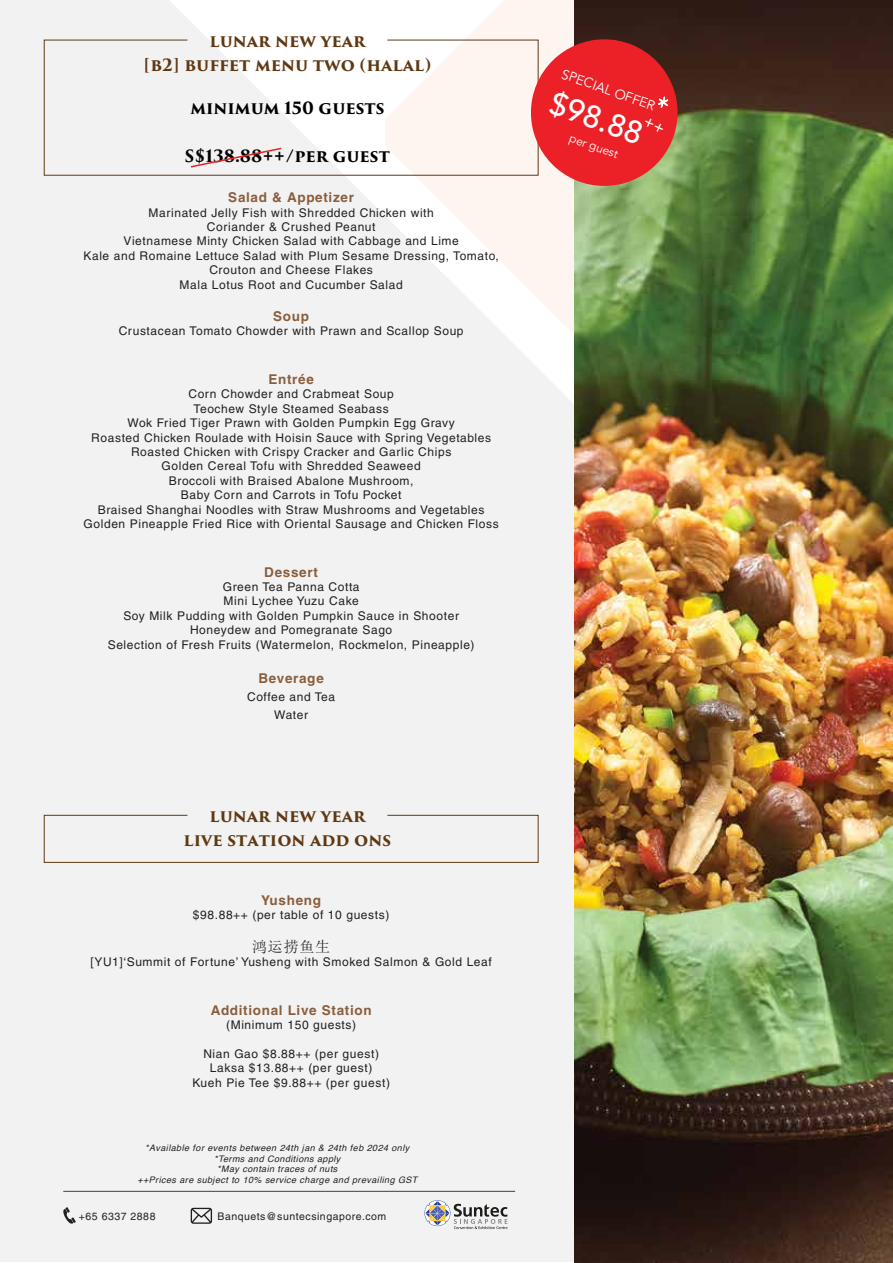
<style>
.page{position:relative;width:893px;height:1263px;background:#fff}
.page>*{position:absolute;margin:0;border:0;box-sizing:border-box;transform-origin:0 0}
.t1{font:500 31.5px "Avenir LT Std";color:#fff}
.t2{font:700 16.5px/24px "Trajan Pro 3";color:#603913;text-align:center}
.t3{font:700 16.5px "Trajan Pro 3";color:#000}
.t4{font:15px "N Sim Sun";letter-spacing:.05em;color:#231f20}
.t5{font:700 13.5px "Helvetica";letter-spacing:.05em;color:#8a5e3c}
.t6{font:13.5px "Avenir LT Std";color:#fff}
.t7{font:12px/14.4px "Helvetica";letter-spacing:.05em;color:#231f20;text-align:center}
.t8{font:12px "Avenir LT Std";color:#fff}
.t9{font:10.5px "Helvetica";letter-spacing:.05em;color:#231f20}
.t10{font:italic 9px/10.5px "Helvetica";letter-spacing:.05em;color:#231f20;text-align:center}
</style>
<div class="page">
<div style="left:0;top:0;width:574px;height:1261px;background:#f2f2f3"></div>
<svg style="left:385px;top:0;width:189px;height:689px;fill:#f2f2f3"></svg>
<img style="left:574px;top:0;width:319px;height:1263px">
<svg style="left:44px;top:40px;width:477px;height:136px"></svg>
<svg style="left:189px;top:147px;width:94px;height:22px"></svg>
<svg style="left:191px;top:1208px;width:21px;height:16px"></svg>
<svg style="left:424px;top:1200px;width:83px;height:29px"></svg>
<hr style="left:63px;top:1191px;width:452px;height:1px;background:#754d29">
<svg style="left:63px;top:1207px;width:13px;height:17px"></svg>
<div style="left:44px;top:815px;width:494px;height:48px;background:#f2f2f3"></div>
<svg style="left:521px;top:29px;width:166px;height:167px"></svg>
<h2 class="t2" style="left:143px;top:29px;width:289px">LUNAR NEW YEAR<br>[B2] BUFFET MENU TWO (HALAL)</h2>
<h2 class="t3" style="left:190px;top:96px;width:195px">MINIMUM 150 GUESTS</h2>
<h2 class="t3" style="left:185px;top:144px;width:206px">S$138.88++/PER GUEST</h2>
<p class="t5" style="left:228px;top:189px;width:127px">Salad &amp; Appetizer</p>
<p class="t7" style="left:83px;top:205px;width:417px">Marinated Jelly Fish with Shredded Chicken with<br>Coriander &amp; Crushed Peanut<br>Vietnamese Minty Chicken Salad with Cabbage and Lime<br>Kale and Romaine Lettuce Salad with Plum Sesame Dressing, Tomato, Crouton and Cheese Flakes<br>Mala Lotus Root and Cucumber Salad</p>
<p class="t5" style="left:273px;top:308px;width:37px">Soup</p>
<p class="t7" style="left:119px;top:324px;width:346px">Crustacean Tomato Chowder with Prawn and Scallop Soup</p>
<p class="t5" style="left:268px;top:371px;width:47px">Entrée</p>
<p class="t7" style="left:84px;top:387px;width:417px">Corn Chowder and Crabmeat Soup<br>Teochew Style Steamed Seabass<br>Wok Fried Tiger Prawn with Golden Pumpkin Egg Gravy<br>Roasted Chicken Roulade with Hoisin Sauce with Spring Vegetables Roasted Chicken with Crispy Cracker and Garlic Chips<br>Golden Cereal Tofu with Shredded Seaweed<br>Broccoli with Braised Abalone Mushroom,<br>Baby Corn and Carrots in Tofu Pocket<br>Braised Shanghai Noodles with Straw Mushrooms and Vegetables Golden Pineapple Fried Rice with Oriental Sausage and Chicken Floss</p>
<p class="t5" style="left:264px;top:564px;width:55px">Dessert</p>
<p class="t7" style="left:108px;top:580px;width:368px">Green Tea Panna Cotta<br>Mini Lychee Yuzu Cake<br>Soy Milk Pudding with Golden Pumpkin Sauce in Shooter Honeydew and Pomegranate Sago<br>Selection of Fresh Fruits (Watermelon, Rockmelon, Pineapple)</p>
<p class="t5" style="left:259px;top:670px;width:67px">Beverage</p>
<p class="t7" style="left:247px;top:688px;width:90px;line-height:18px">Coffee and Tea<br>Water</p>
<h2 class="t2" style="left:184px;top:804px;width:209px">LUNAR NEW YEAR<br>LIVE STATION ADD ONS</h2>
<p class="t5" style="left:261px;top:892px;width:61px">Yusheng</p>
<p class="t7" style="left:193px;top:908px;width:198px">$98.88++ (per table of 10 guests)</p>
<p class="t4" style="left:252px;top:939px;width:79px">鸿运捞鱼生</p>
<p class="t7" style="left:90px;top:955px;width:403px">[YU1]‘Summit of Fortune’ Yusheng with Smoked Salmon &amp; Gold Leaf</p>
<p class="t5" style="left:211px;top:1002px;width:162px">Additional Live Station</p>
<p class="t7" style="left:226px;top:1018px;width:131px">(Minimum 150 guests)</p>
<p class="t7" style="left:192px;top:1046px;width:199px">Nian Gao $8.88++ (per guest)<br>Laksa $13.88++ (per guest)<br>Kueh Pie Tee $9.88++ (per guest)</p>
<p class="t10" style="left:137px;top:1143px;width:282px">*Available for events between 24th jan &amp; 24th feb 2024 only *Terms and Conditions apply<br>*May contain traces of nuts<br>++Prices are subject to 10% service charge and prevailing GST</p>
<p class="t9" style="left:79px;top:1210px;width:78px">+65 6337 2888</p>
<p class="t9" style="left:218px;top:1210px;width:170px">Banquets@suntecsingapore.com</p>
<p class="t6" style="left:565px;top:66px;width:100px;rotate:20deg">SPECIAL OFFER</p>
<p class="t8" style="left:572px;top:131px;width:53px;rotate:20deg">per guest</p>
<h1 class="t1" style="left:557px;top:84px;width:98px;rotate:20deg">$98.88</h1>
</div>
